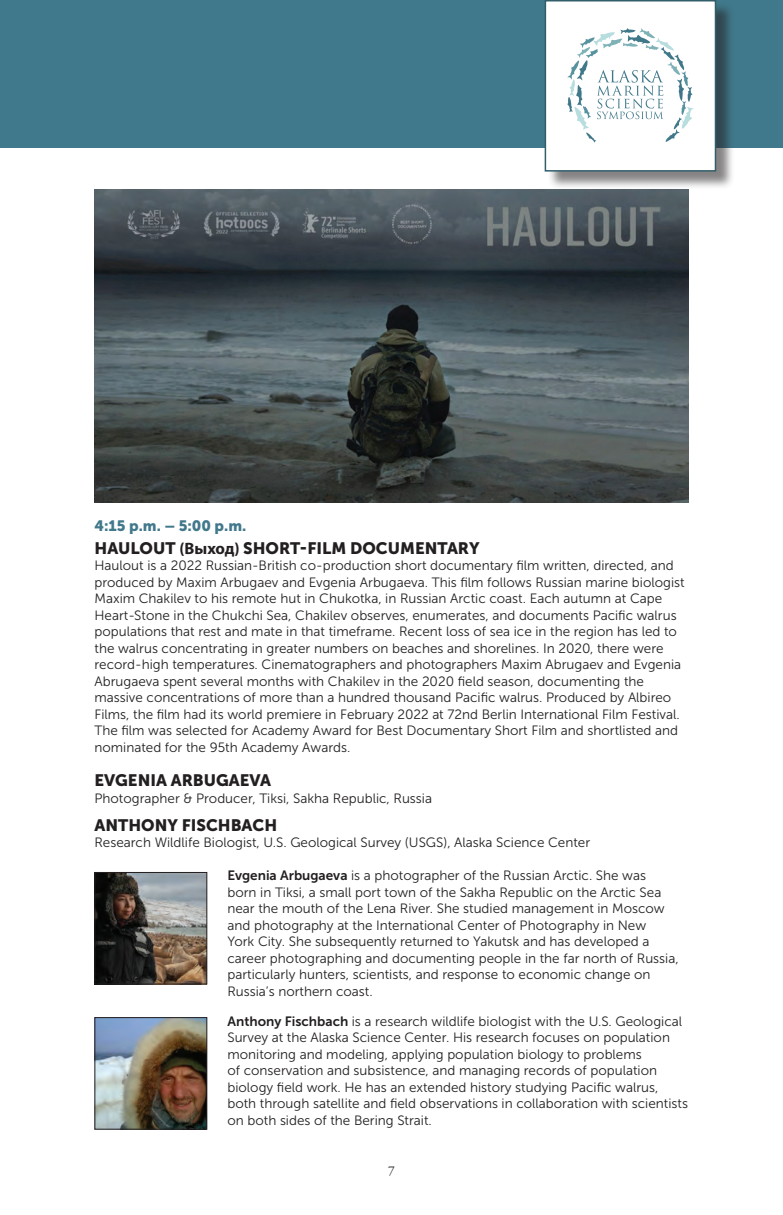
<style>
.page{position:relative;width:783px;height:1215px;background:#fff}
.page>*{position:absolute;margin:0;border:0;box-sizing:border-box;transform-origin:0 0}
.t1{font:16.5px "Museo Sans 900";color:#231f20}
.t2{font:15px "Museo Sans 900";color:#41788b}
.t3{font:13.5px/16.5px "Museo Sans 300";color:#231f20}
.t4{font:13.5px "Adobe Garamond Pro";color:#231f20}
.s1{font-family:"Myriad Pro";font-weight:700}
.s2{font-family:"Museo Sans 700"}
</style>
<div class="page">
<div style="left:0;top:0;width:783px;height:148px;background:#40798b"></div>
<img style="left:96px;top:874px;width:109px;height:108px">
<div style="left:94px;top:872px;width:113px;height:112px;border:1px solid #231f20"></div>
<div style="left:547px;top:2px;width:188px;height:188px;background:#231f20;opacity:.55"></div>
<div style="left:545px;top:1px;width:171px;height:170px;background:#fff"></div>
<svg style="left:567px;top:28px;width:127px;height:115px"></svg>
<div style="left:545px;top:0;width:171px;height:172px;border:2px solid #325e6c"></div>
<img style="left:96px;top:1019px;width:109px;height:109px">
<div style="left:94px;top:1017px;width:113px;height:113px;border:1px solid #231f20"></div>
<img style="left:94px;top:190px;width:594px;height:313px">
<p class="t2" style="left:94px;top:517px;width:153px">4:15 p.m. – 5:00 p.m.</p>
<p class="t1" style="left:94px;top:539px;width:387px">HAULOUT <span class="s1">(Выход)</span> SHORT-FILM DOCUMENTARY</p>
<p class="t3" style="left:94px;top:558px;width:592px">Haulout is a 2022 Russian-British co-production short documentary film written, directed, and produced by Maxim Arbugaev and Evgenia Arbugaeva. This film follows Russian marine biologist Maxim Chakilev to his remote hut in Chukotka, in Russian Arctic coast. Each autumn at Cape Heart-Stone in the Chukchi Sea, Chakilev observes, enumerates, and documents Pacific walrus populations that rest and mate in that timeframe. Recent loss of sea ice in the region has led to the walrus concentrating in greater numbers on beaches and shorelines. In 2020, there were record-high temperatures. Cinematographers and photographers Maxim Abrugaev and Evgenia Abrugaeva spent several months with Chakilev in the 2020 field season, documenting the massive concentrations of more than a hundred thousand Pacific walrus. Produced by Albireo Films, the film had its world premiere in February 2022 at 72nd Berlin International Film Festival.<br>The film was selected for Academy Award for Best Documentary Short Film and shortlisted and nominated for the 95th Academy Awards.</p>
<p class="t1" style="left:94px;top:771px;width:178px">EVGENIA ARBUGAEVA</p>
<p class="t3" style="left:94px;top:790px;width:339px">Photographer &amp; Producer, Tiksi, Sakha Republic, Russia</p>
<p class="t1" style="left:94px;top:816px;width:184px">ANTHONY FISCHBACH</p>
<p class="t3" style="left:94px;top:834px;width:497px">Research Wildlife Biologist, U.S. Geological Survey (USGS), Alaska Science Center</p>
<p class="t3" style="left:227px;top:867px;width:453px"><span class="s2">Evgenia Arbugaeva</span> is a photographer of the Russian Arctic. She was born in Tiksi, a small port town of the Sakha Republic on the Arctic Sea near the mouth of the Lena River. She studied management in Moscow and photography at the International Center of Photography in New<br>York City. She subsequently returned to Yakutsk and has developed a career photographing and documenting people in the far north of Russia, particularly hunters, scientists, and response to economic change on Russia’s northern coast.</p>
<p class="t3" style="left:227px;top:1013px;width:462px"><span class="s2">Anthony Fischbach</span> is a research wildlife biologist with the U.S. Geological Survey at the Alaska Science Center. His research focuses on population monitoring and modeling, applying population biology to problems<br>of conservation and subsistence, and managing records of population biology field work. He has an extended history studying Pacific walrus, both through satellite and field observations in collaboration with scientists on both sides of the Bering Strait.</p>
<p class="t4" style="left:388px;top:1163px;width:8px">7</p>
</div>
